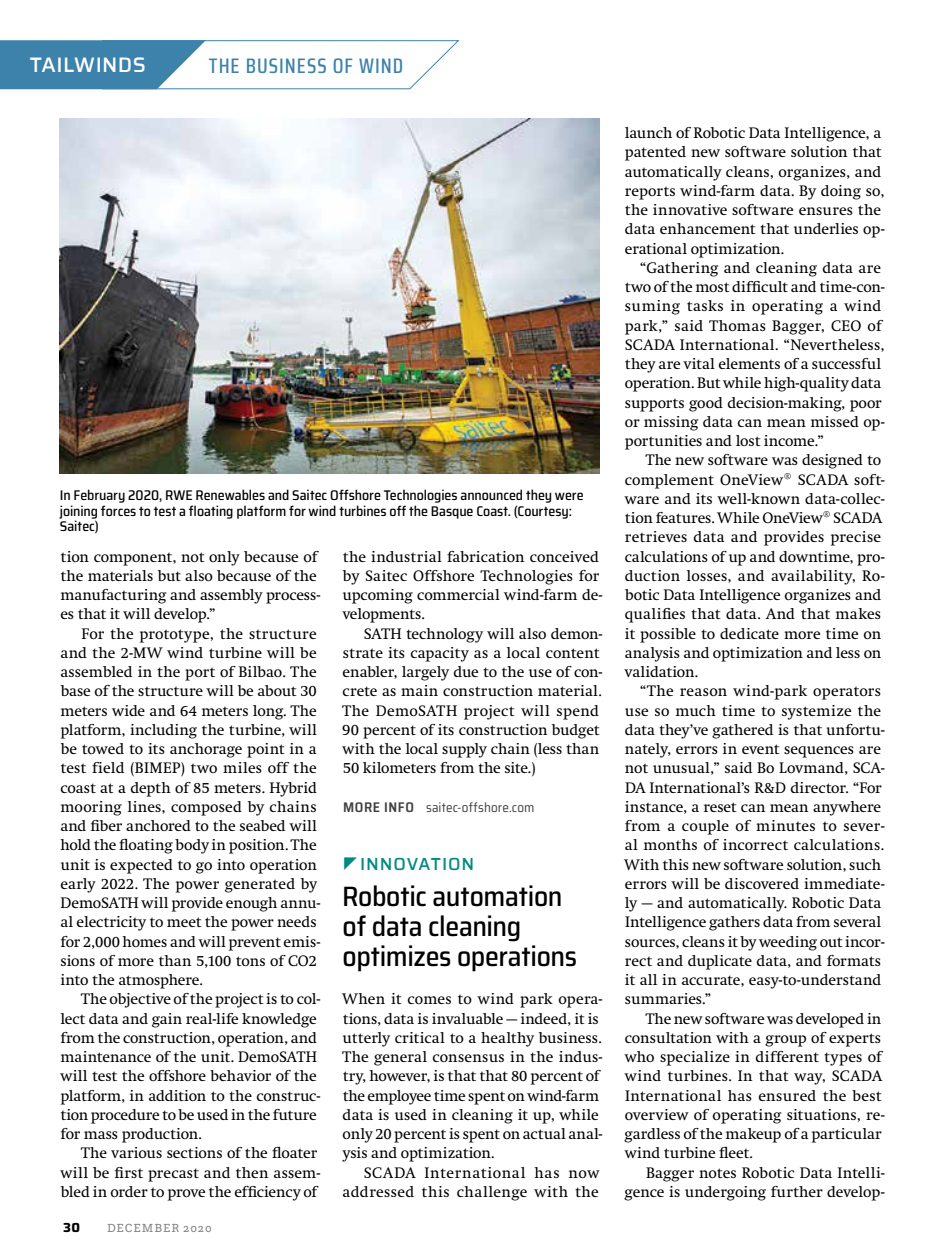
<style>
.page{position:relative;width:945px;height:1260px;background:#fff}
.page>*{position:absolute;margin:0;border:0;box-sizing:border-box;transform-origin:0 0}
.t1{font:500 semi-condensed 28px/29.8px "Saira";letter-spacing:-.015em;color:#000}
.t2{font:500 21px "Saira Condensed";letter-spacing:.05em;color:#3d82ab}
.t3{font:500 21px "Saira";letter-spacing:.015em;color:#fff}
.t4{font:500 17.5px "Saira";letter-spacing:.055em;color:#008a83}
.t5{font:15.75px/19.2px "Swift";color:#000}
.t6{font:15.75px/19.2px "Swift";letter-spacing:.035em;color:#000;text-align:right}
.t7{font:500 semi-condensed 14px/15.8px "Saira";letter-spacing:-.005em;color:#000}
.t8{font:semi-condensed 13.12px "Saira";letter-spacing:.015em;color:#414042}
.t9{font:700 13.12px "Saira";color:#000}
.t10{font:12.25px "Questa Slab";letter-spacing:.07em;color:#808285}
.s1{font-weight:600;font-size:14px}
</style>
<div class="page">
<img style="left:60px;top:119px;width:540px;height:354px">
<svg style="left:0;top:40px;width:460px;height:50px"></svg>
<h2 class="t3" style="left:30px;top:49px;width:118px">TAILWINDS</h2>
<h2 class="t2" style="left:209px;top:50px;width:196px">THE BUSINESS OF WIND</h2>
<p class="t7" style="left:60px;top:487px;width:525px">In February 2020, RWE Renewables and Saitec Offshore Technologies announced they were joining forces to test a floating platform for wind turbines off the Basque Coast. (Courtesy:<br>Saitec)</p>
<p class="t5" style="left:60px;top:547px;width:261px">tion component, not only because of the materials but also because of the manufacturing and assembly process&shy;es that it will develop.”</p>
<p class="t5" style="left:60px;top:624px;width:261px;text-indent:21px">For the prototype, the structure and the 2-MW wind turbine will be assembled in the port of Bilbao. The base of the structure will be about 30 meters wide and 64 meters long. The platform, including the turbine, will be towed to its anchorage point in a test field (BIMEP) two miles off the coast at a depth of 85 meters. Hybrid mooring lines, composed by chains and fiber anchored to the seabed will hold the floating body in position. The unit is expected to go into operation early 2022. The power generated by DemoSATH will provide enough annu&shy;al electricity to meet the power needs for 2,000 homes and will prevent emis&shy;sions of more than 5,100 tons of CO2 into the atmosphere.</p>
<p class="t5" style="left:60px;top:990px;width:261px;text-indent:21px">The objective of the project is to col&shy;lect data and gain real-life knowledge from the construction, operation, and maintenance of the unit. DemoSATH will test the offshore behavior of the platform, in addition to the construc&shy;tion procedure to be used in the future for mass production.</p>
<p class="t5" style="left:60px;top:1144px;width:261px;text-indent:21px">The various sections of the floater will be first precast and then assem&shy;bled in order to prove the efficiency of</p>
<p class="t9" style="left:63px;top:1218px;width:19px">30</p>
<p class="t10" style="left:107px;top:1220px;width:106px">DECEMBER 2020</p>
<p class="t5" style="left:343px;top:547px;width:261px">the industrial fabrication conceived by Saitec Offshore Technologies for upcoming commercial wind-farm de&shy;velopments.</p>
<p class="t5" style="left:342px;top:624px;width:262px;text-indent:21px">SATH technology will also demon&shy;strate its capacity as a local content enabler, largely due to the use of con&shy;crete as main construction material.<br>The DemoSATH project will spend 90 percent of its construction budget with the local supply chain (less than 50 kilometers from the site.)</p>
<p class="t8" style="left:343px;top:798px;width:193px"><span class="s1">MORE INFO</span> saitec-offshore.com</p>
<p class="t4" style="left:360px;top:850px;width:116px">INNOVATION</p>
<h1 class="t1" style="left:342px;top:881px;width:237px">Robotic automation of data cleaning optimizes operations</h1>
<p class="t5" style="left:342px;top:990px;width:262px">When it comes to wind park opera&shy;tions, data is invaluable — indeed, it is utterly critical to a healthy business.<br>The general consensus in the indus&shy;try, however, is that that 80 percent of the employee time spent on wind-farm data is used in cleaning it up, while only 20 percent is spent on actual anal&shy;ysis and optimization.</p>
<p class="t6" style="left:343px;top:1163px;width:258px">SCADA International has now addressed this challenge with the</p>
<p class="t5" style="left:625px;top:124px;width:261px">launch of Robotic Data Intelligence, a patented new software solution that automatically cleans, organizes, and reports wind-farm data. By doing so, the innovative software ensures the data enhancement that underlies op&shy;erational optimization.</p>
<p class="t5" style="left:625px;top:258px;width:261px;text-indent:15px">“Gathering and cleaning data are two of the most difficult and time-con&shy;suming tasks in operating a wind park,” said Thomas Bagger, CEO of SCADA International. “Nevertheless, they are vital elements of a successful operation. But while high-quality data supports good decision-making, poor or missing data can mean missed op&shy;portunities and lost income.”</p>
<p class="t5" style="left:625px;top:451px;width:261px;text-indent:21px">The new software was designed to complement OneView® SCADA soft&shy;ware and its well-known data-collec&shy;tion features. While OneView® SCADA retrieves data and provides precise calculations of up and downtime, pro&shy;duction losses, and availability, Ro&shy;botic Data Intelligence organizes and qualifies that data. And that makes it possible to dedicate more time on analysis and optimization and less on validation.</p>
<p class="t5" style="left:625px;top:682px;width:262px;text-indent:15px">“The reason wind-park operators use so much time to systemize the data they’ve gathered is that unfortu&shy;nately, errors in event sequences are not unusual,” said Bo Lovmand, SCA-DA International’s R&amp;D director. “For instance, a reset can mean anywhere from a couple of minutes to sever&shy;al months of incorrect calculations.<br>With this new software solution, such errors will be discovered immediate&shy;ly — and automatically. Robotic Data Intelligence gathers data from several sources, cleans it by weeding out incor&shy;rect and duplicate data, and formats it all in accurate, easy-to-understand summaries.”</p>
<p class="t5" style="left:625px;top:1009px;width:261px;text-indent:21px">The new software was developed in consultation with a group of experts who specialize in different types of wind turbines. In that way, SCADA International has ensured the best overview of operating situations, re&shy;gardless of the makeup of a particular wind turbine fleet.</p>
<p class="t5" style="left:625px;top:1163px;width:261px;text-align:right">Bagger notes Robotic Data Intelli&shy;gence is undergoing further develop-</p>
</div>
